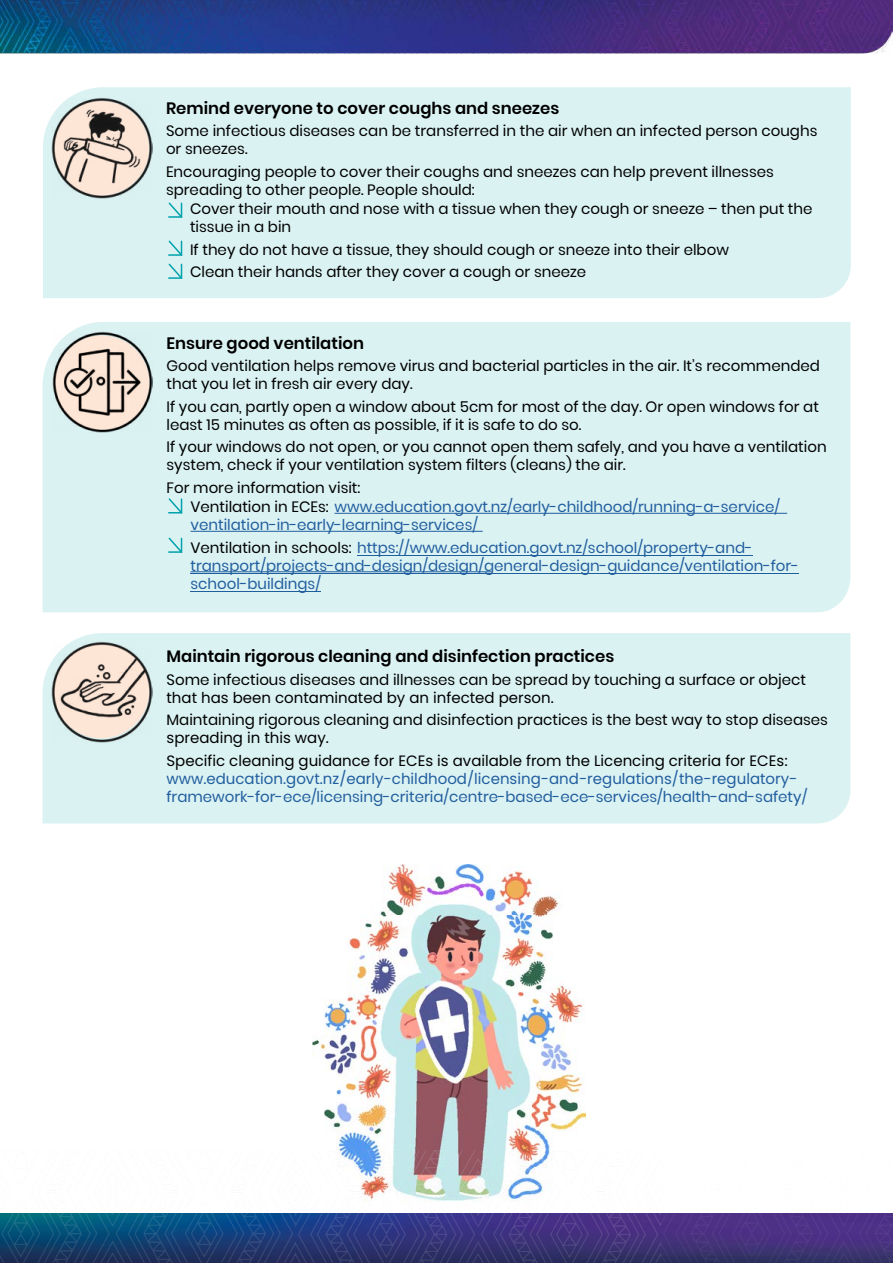
<style>
.page{position:relative;width:893px;height:1263px;background:#fff}
.page>*{position:absolute;margin:0;border:0;box-sizing:border-box;transform-origin:0 0}
.t1{font:600 16.5px "Poppins";color:#000}
.t2{font:15px/18px "Poppins";color:#000}
.t3{font:15px/19.5px "Poppins";color:#215e9e}
.t4{font:15px/22.5px "Poppins";color:#000}
.t5{font:15px "Poppins";color:#215e9e}
.s1{color:#000}
</style>
<div class="page">
<img style="left:313px;top:914px;width:272px;height:236px">
<img style="left:380px;top:865px;width:179px;height:49px">
<img style="left:0;top:0;width:893px;height:54px">
<img style="left:0;top:1150px;width:893px;height:113px">
<div style="left:43px;top:322px;width:807px;height:290px;background:#dbf2f3"></div>
<div style="left:43px;top:633px;width:807px;height:190px;background:#dbf2f3"></div>
<img style="left:52px;top:641px;width:101px;height:101px">
<img style="left:52px;top:332px;width:101px;height:101px">
<hr style="left:335px;top:513px;width:452px;height:1px;background:#215e9e">
<hr style="left:191px;top:531px;width:292px;height:1px;background:#215e9e">
<hr style="left:191px;top:571px;width:301px;height:1px;background:#215e9e">
<hr style="left:191px;top:573px;width:608px;height:1px;background:#215e9e">
<hr style="left:357px;top:555px;width:395px;height:1px;background:#215e9e">
<hr style="left:191px;top:591px;width:130px;height:1px;background:#215e9e">
<div style="left:43px;top:87px;width:808px;height:211px;background:#dbf2f3"></div>
<img style="left:52px;top:97px;width:101px;height:101px">
<svg style="left:167px;top:201px;width:17px;height:18px"></svg>
<svg style="left:167px;top:239px;width:17px;height:41px"></svg>
<svg style="left:167px;top:497px;width:17px;height:18px"></svg>
<svg style="left:167px;top:536px;width:17px;height:18px"></svg>
<p class="t1" style="left:166px;top:98px;width:395px">Remind everyone to cover coughs and sneezes</p>
<p class="t2" style="left:166px;top:122px;width:653px">Some infectious diseases can be transferred in the air when an infected person coughs or sneezes.</p>
<p class="t2" style="left:166px;top:163px;width:609px">Encouraging people to cover their coughs and sneezes can help prevent illnesses spreading to other people. People should:</p>
<p class="t2" style="left:190px;top:200px;width:624px">Cover their mouth and nose with a tissue when they cough or sneeze – then put the tissue in a bin</p>
<p class="t2" style="left:190px;top:238px;width:540px;line-height:22.5px">If they do not have a tissue, they should cough or sneeze into their elbow<br>Clean their hands after they cover a cough or sneeze</p>
<p class="t1" style="left:167px;top:333px;width:199px">Ensure good ventilation</p>
<p class="t2" style="left:167px;top:357px;width:655px">Good ventilation helps remove virus and bacterial particles in the air. It’s recommended that you let in fresh air every day.</p>
<p class="t2" style="left:167px;top:397px;width:654px">If you can, partly open a window about 5cm for most of the day. Or open windows for at least 15 minutes as often as possible, if it is safe to do so.</p>
<p class="t2" style="left:167px;top:438px;width:662px">If your windows do not open, or you cannot open them safely, and you have a ventilation system, check if your ventilation system filters (cleans) the air.</p>
<p class="t3" style="left:191px;top:478px;width:591px;text-indent:-24px"><span class="s1">For more information visit:<br>Ventilation in ECEs:</span> www.education.govt.nz/early-childhood/running-a-service/</p>
<p class="t3" style="left:191px;top:514px;width:564px;line-height:22.5px">ventilation-in-early-learning-services/<br><span class="s1">Ventilation in schools:</span> https://www.education.govt.nz/school/property-and-</p>
<p class="t3" style="left:191px;top:556px;width:610px;line-height:18px">transport/projects-and-design/design/general-design-guidance/ventilation-for&shy;school-buildings/</p>
<p class="t1" style="left:167px;top:647px;width:449px">Maintain rigorous cleaning and disinfection practices</p>
<p class="t2" style="left:167px;top:671px;width:641px">Some infectious diseases and illnesses can be spread by touching a surface or object</p>
<p class="t4" style="left:167px;top:686px;width:389px">that has been contaminated by an infected person.</p>
<p class="t2" style="left:167px;top:711px;width:663px">Maintaining rigorous cleaning and disinfection practices is the best way to stop diseases</p>
<p class="t4" style="left:167px;top:727px;width:623px">spreading in this way.<br>Specific cleaning guidance for ECEs is available from the Licencing criteria for ECEs:</p>
<p class="t5" style="left:167px;top:770px;width:632px">www.education.govt.nz/early-childhood/licensing-and-regulations/the-regulatory-</p>
<p class="t3" style="left:167px;top:787px;width:642px">framework-for-ece/licensing-criteria/centre-based-ece-services/health-and-safety/</p>
</div>
